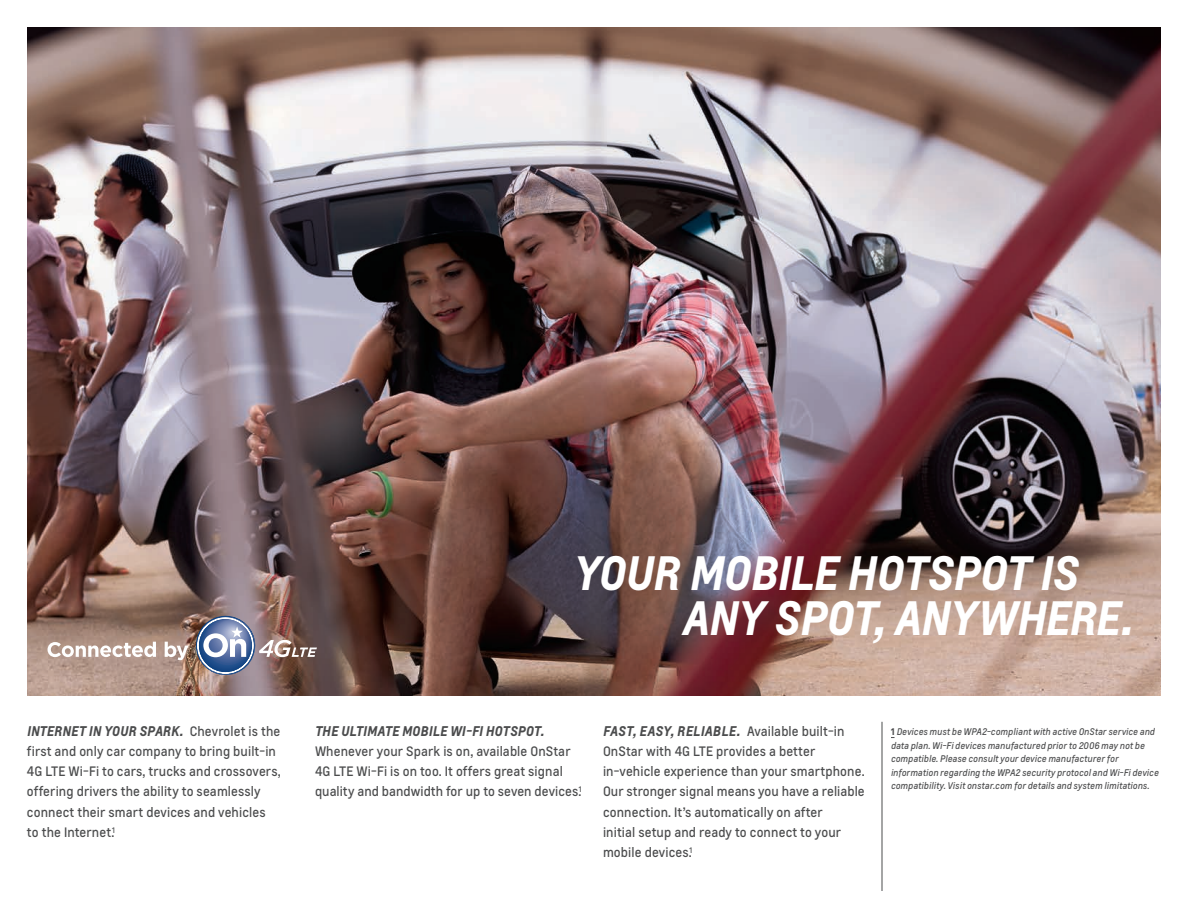
<style>
.page{position:relative;width:1188px;height:918px;background:#fff}
.page>*{position:absolute;margin:0;border:0;box-sizing:border-box;transform-origin:0 0}
.t1{font:italic 700 45px/45px "Louis";letter-spacing:-.02em;color:#fff}
.t2{font:italic 700 13.2px "Louis";letter-spacing:.01em;color:#4b4c4d}
.t3{font:12.75px/20.2px "Louis";letter-spacing:.01em;color:#4b4c4d}
.t4{font:italic 9px/13.5px "Louis";letter-spacing:.015em;color:#4b4c4d}
.s1{font-weight:700;font-style:italic;font-size:13.2px}
.s2{font-weight:400;font-style:normal;font-size:12.75px}
.s3{font-weight:700;font-style:normal}
</style>
<div class="page">
<img style="left:27px;top:27px;width:1134px;height:668px">
<hr style="left:882px;top:722px;width:1px;height:169px;background:#4b4c4d">
<svg style="left:259px;top:640px;width:58px;height:17px"></svg>
<svg style="left:48px;top:642px;width:108px;height:15px"></svg>
<svg style="left:165px;top:642px;width:23px;height:18px"></svg>
<svg style="left:196px;top:616px;width:59px;height:59px"></svg>
<svg style="left:198px;top:618px;width:55px;height:55px"></svg>
<h1 class="t1" style="left:573px;top:550px;width:505px">YOUR MOBILE HOTSPOT IS<br>A</h1>
<h1 class="t1" style="left:709px;top:595px;width:426px">NY SPOT, ANYWHERE.</h1>
<p class="t3" style="left:27px;top:721px;width:255px;text-indent:153px"><span class="s1">.</span> Chevrolet is the first and only car company to bring built-in 4G LTE Wi-Fi to cars, trucks and crossovers, offering drivers the ability to seamlessly connect their smart devices and vehicles<br>to the Internet.<sup>1</sup></p>
<p class="t2" style="left:315px;top:722px;width:231px">THE ULTIMATE MOBILE WI-FI HOTSPOT.</p>
<p class="t2" style="left:27px;top:722px;width:122px">INTERNET IN YOUR SPARK</p>
<p class="t3" style="left:315px;top:741px;width:268px">Whenever your Spark is on, available OnStar<br>4G LTE Wi-Fi is on too. It offers great signal quality and bandwidth for up to seven devices.<sup>1</sup></p>
<p class="t2" style="left:603px;top:722px;width:243px">FAST, EASY, RELIABLE. <span class="s2">Available built-in</span></p>
<p class="t3" style="left:603px;top:741px;width:263px">OnStar with 4G LTE provides a better in-vehicle experience than your smartphone.<br>Our stronger signal means you have a reliable connection. It’s automatically on after<br>initial setup and ready to connect to your mobile devices.<sup>1</sup></p>
<p class="t4" style="left:891px;top:725px;width:269px"><span class="s3">1</span> Devices must be WPA2-compliant with active OnStar service and data plan. Wi-Fi devices manufactured prior to 2006 may not be compatible. Please consult your device manufacturer for information regarding the WPA2 security protocol and Wi-Fi device compatibility. Visit onstar.com for details and system limitations.</p>
</div>
